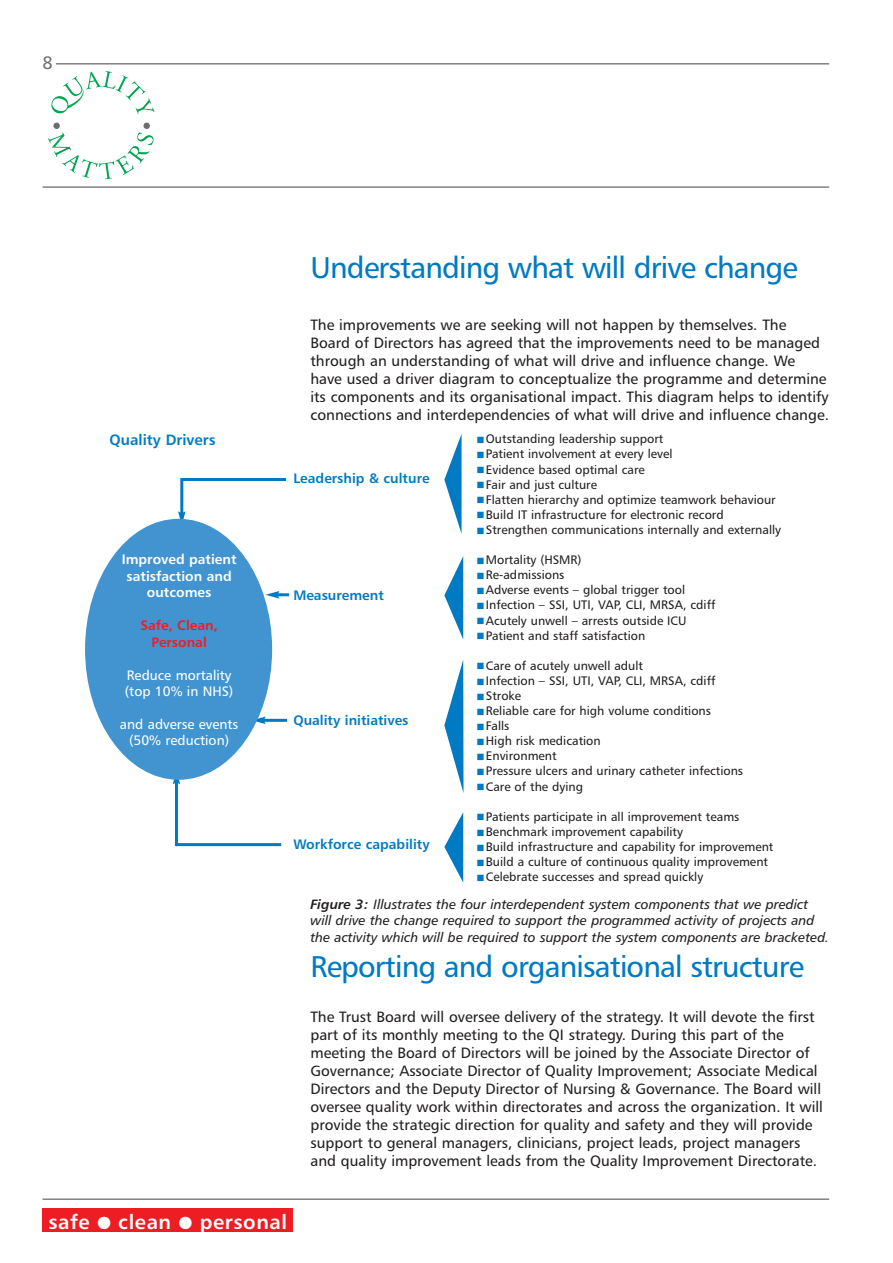
<style>
.page{position:relative;width:893px;height:1263px;background:#fff}
.page>*{position:absolute;margin:0;border:0;box-sizing:border-box;transform-origin:0 0}
.t1{font:30px "Humanist 777 BT Roman B";letter-spacing:-.03em;color:#007ac2}
.t2{font:20.25px "Humanist 777 BT Bold B";letter-spacing:.03em;color:#fff}
.t3{font:18px "Humanist 777 BT Roman B";color:#6c6d70}
.t4{font:15px/18px "Humanist 777 BT Roman B";color:#231f20}
.t5{font:15px "Humanist 777 BT Bold B";color:#007ac2}
.t6{font:13.65px "Humanist 777 BT Bold B";color:#007ac2}
.t7{font:13.65px/16.5px "Humanist 777 BT Roman B";color:#fff}
.t8{font:13.65px/16.5px "Humanist 777 BT Bold B";color:#fff;text-align:center}
.t9{font:13.65px/16.5px "Humanist 777 BT Bold B";color:#ee1d23;text-align:center}
.t10{font:13.5px/16.5px "Humanist 777 BT Italic B";color:#231f20}
.t11{font:12.3px "Humanist 777 BT Roman B";color:#231f20}
.s1{color:#007ac2}
.s2{font-family:"Humanist 777 BT Bold Italic B"}
</style>
<div class="page">
<svg style="left:51px;top:71px;width:104px;height:44px"></svg>
<svg style="left:48px;top:123px;width:106px;height:56px"></svg>
<hr style="left:43px;top:186px;width:786px;height:2px;background:#808285">
<hr style="left:43px;top:63px;width:786px;height:2px;background:#808285">
<hr style="left:43px;top:1198px;width:786px;height:2px;background:#808285">
<div style="left:43px;top:1208px;width:250px;height:24px;background:#ee1d23"></div>
<div style="left:43px;top:56px;width:13px;height:19px;background:#fff"></div>
<svg style="left:444px;top:434px;width:18px;height:100px"></svg>
<svg style="left:444px;top:557px;width:19px;height:82px"></svg>
<svg style="left:444px;top:660px;width:19px;height:131px"></svg>
<svg style="left:444px;top:813px;width:19px;height:69px"></svg>
<hr style="left:181px;top:478px;width:105px;height:3px;background:#007ac2">
<hr style="left:176px;top:843px;width:105px;height:3px;background:#007ac2">
<svg style="left:265px;top:591px;width:24px;height:7px"></svg>
<hr style="left:263px;top:719px;width:24px;height:3px;background:#007ac2">
<svg style="left:256px;top:716px;width:10px;height:8px"></svg>
<hr style="left:180px;top:478px;width:3px;height:36px;background:#007ac2">
<svg style="left:178px;top:511px;width:8px;height:8px"></svg>
<hr style="left:175px;top:782px;width:3px;height:64px;background:#007ac2">
<svg style="left:173px;top:780px;width:7px;height:4px"></svg>
<div style="left:85px;top:519px;width:187px;height:261px;background:#4194d0;border-radius:50%"></div>
<p class="t3" style="left:43px;top:56px;width:12px">8</p>
<p class="t5" style="left:109px;top:434px;width:108px">Quality Drivers</p>
<p class="t8" style="left:122px;top:552px;width:116px">Improved patient satisfaction and outcomes</p>
<p class="t9" style="left:140px;top:618px;width:79px">Safe, Clean,<br>Personal</p>
<p class="t7" style="left:125px;top:668px;width:110px">Reduce mortality (top 10% in NHS)</p>
<p class="t7" style="left:120px;top:717px;width:120px;text-align:center">and adverse events (50% reduction)</p>
<h1 class="t1" style="left:310px;top:255px;width:489px">Understanding what will drive change</h1>
<p class="t4" style="left:310px;top:317px;width:520px">The improvements we are seeking will not happen by themselves. The Board of Directors has agreed that the improvements need to be managed through an understanding of what will drive and influence change. We have used a driver diagram to conceptualize the programme and determine its components and its organisational impact. This diagram helps to identify connections and interdependencies of what will drive and influence change.</p>
<p class="t6" style="left:293px;top:473px;width:138px">Leadership &amp; culture</p>
<p class="t6" style="left:293px;top:589px;width:92px">Measurement</p>
<p class="t6" style="left:293px;top:714px;width:117px">Quality initiatives</p>
<p class="t6" style="left:293px;top:838px;width:138px">Workforce capability</p>
<p class="t11" style="left:477px;top:434px;width:188px"><span class="s1">■</span> Outstanding leadership support</p>
<p class="t11" style="left:477px;top:449px;width:197px"><span class="s1">■</span> Patient involvement at every level</p>
<p class="t11" style="left:477px;top:464px;width:169px"><span class="s1">■</span> Evidence based optimal care</p>
<p class="t11" style="left:477px;top:479px;width:121px"><span class="s1">■</span> Fair and just culture</p>
<p class="t11" style="left:477px;top:494px;width:300px"><span class="s1">■</span> Flatten hierarchy and optimize teamwork behaviour</p>
<p class="t11" style="left:477px;top:510px;width:248px"><span class="s1">■</span> Build IT infrastructure for electronic record</p>
<p class="t11" style="left:477px;top:525px;width:305px"><span class="s1">■</span> Strengthen communications internally and externally</p>
<p class="t11" style="left:477px;top:555px;width:106px"><span class="s1">■</span> Mortality (HSMR)</p>
<p class="t11" style="left:477px;top:570px;width:89px"><span class="s1">■</span> Re-admissions</p>
<p class="t11" style="left:477px;top:585px;width:209px"><span class="s1">■</span> Adverse events – global trigger tool</p>
<p class="t11" style="left:477px;top:600px;width:240px"><span class="s1">■</span> Infection – SSI, UTI, VAP, CLI, MRSA, cdiff</p>
<p class="t11" style="left:477px;top:615px;width:211px"><span class="s1">■</span> Acutely unwell – arrests outside ICU</p>
<p class="t11" style="left:477px;top:630px;width:170px"><span class="s1">■</span> Patient and staff satisfaction</p>
<p class="t11" style="left:477px;top:661px;width:167px"><span class="s1">■</span> Care of acutely unwell adult</p>
<p class="t11" style="left:477px;top:676px;width:240px"><span class="s1">■</span> Infection – SSI, UTI, VAP, CLI, MRSA, cdiff</p>
<p class="t11" style="left:477px;top:691px;width:46px"><span class="s1">■</span> Stroke</p>
<p class="t11" style="left:477px;top:706px;width:235px"><span class="s1">■</span> Reliable care for high volume conditions</p>
<p class="t11" style="left:477px;top:721px;width:34px"><span class="s1">■</span> Falls</p>
<p class="t11" style="left:477px;top:736px;width:125px"><span class="s1">■</span> High risk medication</p>
<p class="t11" style="left:477px;top:751px;width:81px"><span class="s1">■</span> Environment</p>
<p class="t11" style="left:477px;top:766px;width:267px"><span class="s1">■</span> Pressure ulcers and urinary catheter infections</p>
<p class="t11" style="left:477px;top:781px;width:107px"><span class="s1">■</span> Care of the dying</p>
<p class="t11" style="left:477px;top:811px;width:264px"><span class="s1">■</span> Patients participate in all improvement teams</p>
<p class="t11" style="left:477px;top:827px;width:207px"><span class="s1">■</span> Benchmark improvement capability</p>
<p class="t11" style="left:477px;top:842px;width:298px"><span class="s1">■</span> Build infrastructure and capability for improvement</p>
<p class="t11" style="left:477px;top:857px;width:292px"><span class="s1">■</span> Build a culture of continuous quality improvement</p>
<p class="t11" style="left:477px;top:872px;width:228px"><span class="s1">■</span> Celebrate successes and spread quickly</p>
<p class="t10" style="left:310px;top:897px;width:520px"><span class="s2">Figure 3:</span> Illustrates the four interdependent system components that we predict will drive the change required to support the programmed activity of projects and the activity which will be required to support the system components are bracketed.</p>
<h1 class="t1" style="left:310px;top:955px;width:495px">Reporting and organisational structure</h1>
<p class="t4" style="left:310px;top:1009px;width:514px">The Trust Board will oversee delivery of the strategy. It will devote the first part of its monthly meeting to the QI strategy. During this part of the meeting the Board of Directors will be joined by the Associate Director of Governance; Associate Director of Quality Improvement; Associate Medical Directors and the Deputy Director of Nursing &amp; Governance. The Board will oversee quality work within directorates and across the organization. It will provide the strategic direction for quality and safety and they will provide support to general managers, clinicians, project leads, project managers and quality improvement leads from the Quality Improvement Directorate.</p>
<h2 class="t2" style="left:48px;top:1213px;width:240px">safe ● clean ● personal</h2>
</div>
